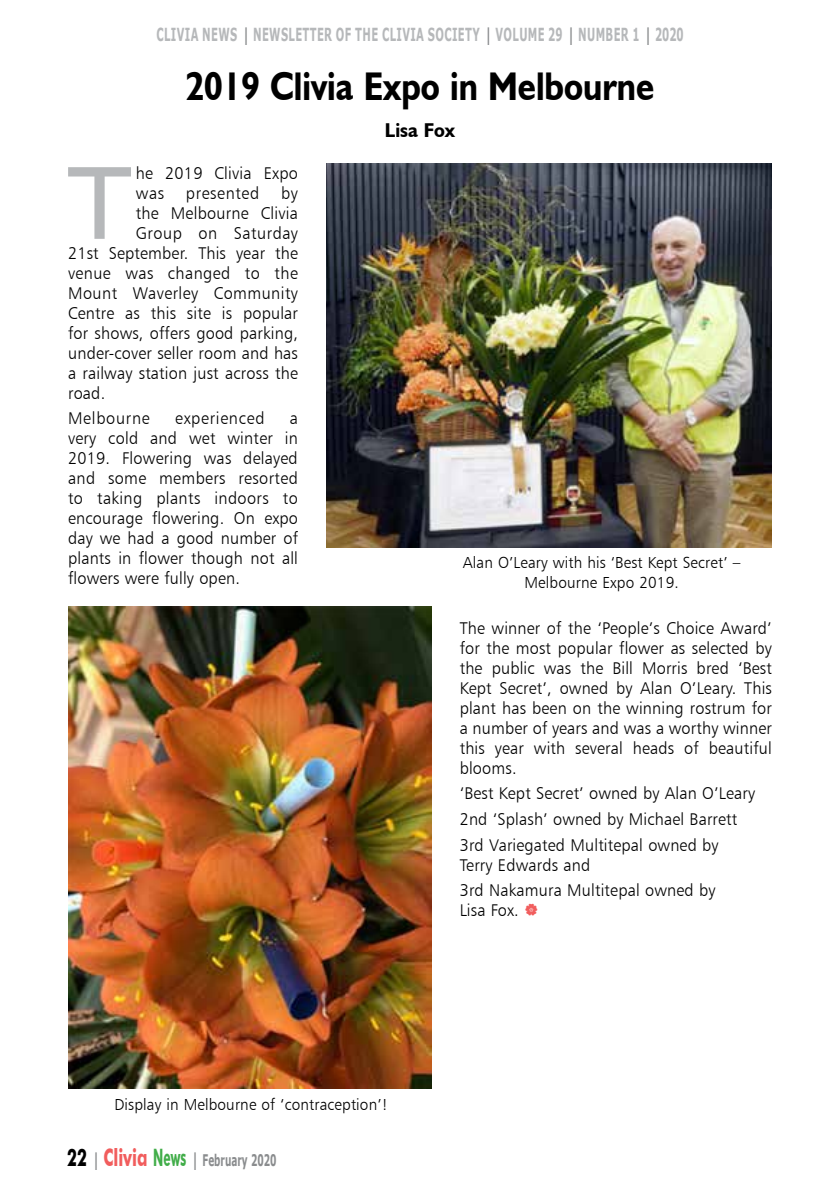
<style>
.page{position:relative;width:840px;height:1191px;background:#fff}
.page>*{position:absolute;margin:0;border:0;box-sizing:border-box;transform-origin:0 0}
.t1{font:104.8px "Humanist 521 BT";color:#b6b8ba}
.t2{font:700 40px "Humanist 521 BT";color:#000;scale:.85 1}
.t3{font:700 20px "Humanist 521 BT";color:#000;scale:.96 1}
.t4{font:700 18px "Verdana";letter-spacing:.035em;color:#b6b8ba;scale:.56 1}
.t5{font:17px/20px "Humanist 777 BT Light B";letter-spacing:.01em;color:#000;scale:.96 1}
.t6{font:17px "Humanist 777 BT Light B";letter-spacing:.045em;color:#000;scale:.96 1}
.t7{font:17px "Humanist 777 BT Light B";letter-spacing:.03em;color:#000;scale:.96 1}
.t8{font:17px "Humanist 777 BT Light B";letter-spacing:.035em;color:#000;scale:.96 1}
.t9{font:16px/20px "Humanist 777 BT Light B";letter-spacing:.01em;color:#000;text-align:center;scale:.96 1}
.t10{font:700 16px "Verdana";color:#8a8c8e;scale:.56 1}
.s1{font-weight:400;font-size:24px;color:#8a8c8e}
.s2{font-family:"Futura BT";font-size:24px;color:#000}
.s3{font-weight:400;font-size:24px}
.s4{font-family:"Futura BT";font-size:24px;color:#f15d5d}
.s5{font-family:"Futura BT";font-size:24px;color:#41ad49}
</style>
<div class="page">
<img style="left:326px;top:163px;width:445px;height:384px">
<img style="left:68px;top:607px;width:363px;height:481px">
<p class="t4" style="left:156px;top:22px;width:942px">CLIVIA NEWS <span class="s1">I</span> NEWSLETTER OF THE CLIVIA SOCIETY <span class="s1">I</span> VOLUME 29 <span class="s1">I</span> N UMBER 1 <span class="s1">I</span> 2020</p>
<h2 class="t2" style="left:185px;top:61px;width:552px">2019 Clivia Expo in Melbourne</h2>
<p class="t3" style="left:385px;top:118px;width:74px">Lisa Fox</p>
<h1 class="t1" style="left:67px;top:138px;width:64px">T</h1>
<p class="t5" style="left:136px;top:163px;width:170px">he 2019 Clivia Expo was</p>
<p class="t8" style="left:186px;top:182px;width:78px">presented</p>
<p class="t5" style="left:281px;top:183px;width:19px">by</p>
<p class="t5" style="left:136px;top:203px;width:170px">the Melbourne Clivia</p>
<p class="t7" style="left:136px;top:222px;width:170px">Group on Saturday</p>
<p class="t5" style="left:68px;top:243px;width:241px">21st September. This year the</p>
<p class="t5" style="left:68px;top:263px;width:241px">venue was changed to the</p>
<p class="t5" style="left:68px;top:283px;width:241px">Mount Waverley Community</p>
<p class="t5" style="left:68px;top:303px;width:241px">Centre as this site is popular</p>
<p class="t5" style="left:68px;top:323px;width:241px">for shows, offers good parking,</p>
<p class="t5" style="left:68px;top:343px;width:241px">under-cover seller room and has</p>
<p class="t5" style="left:68px;top:362px;width:241px">a railway station just across the</p>
<p class="t5" style="left:68px;top:382px;width:40px">road.</p>
<p class="t6" style="left:68px;top:408px;width:86px">Melbourne</p>
<p class="t6" style="left:175px;top:408px;width:95px">experienced</p>
<p class="t5" style="left:68px;top:408px;width:241px;text-align:justify;text-indent:221px">a very cold and wet winter in 2019. Flowering was delayed and some members resorted to taking plants indoors to encourage flowering. On expo day we had a good number of plants in flower though not all flowers were fully open.</p>
<p class="t9" style="left:114px;top:1093px;width:286px">Display in Melbourne of ‘contraception’!</p>
<p class="t10" style="left:67px;top:1148px;width:375px"><span class="s2">22</span> <span class="s3">I</span> <span class="s4">Clivia</span> <span class="s5">News</span> <span class="s3">I</span> FEBRUARY 2020</p>
<p class="t9" style="left:462px;top:552px;width:290px">Alan O’Leary with his ‘Best Kept Secret’ –<br>Melbourne Expo 2019.</p>
<p class="t5" style="left:459px;top:617px;width:326px;text-align:justify">The winner of the ‘People’s Choice Award’ for the most popular flower as selected by the public was the Bill Morris bred ‘Best Kept Secret’, owned by Alan O’Leary. This plant has been on the winning rostrum for a number of years and was a worthy winner this year with several heads of beautiful blooms.</p>
<p class="t5" style="left:459px;top:780px;width:309px;line-height:25.6px">‘Best Kept Secret’ owned by Alan O’Leary<br>2nd ‘Splash’ owned by Michael Barrett<br>3rd Variegated Multitepal owned by</p>
<p class="t5" style="left:459px;top:852px;width:268px;line-height:25.6px">Terry Edwards and<br>3rd Nakamura Multitepal owned by</p>
<p class="t5" style="left:459px;top:900px;width:63px">Lisa Fox.</p>
</div>
